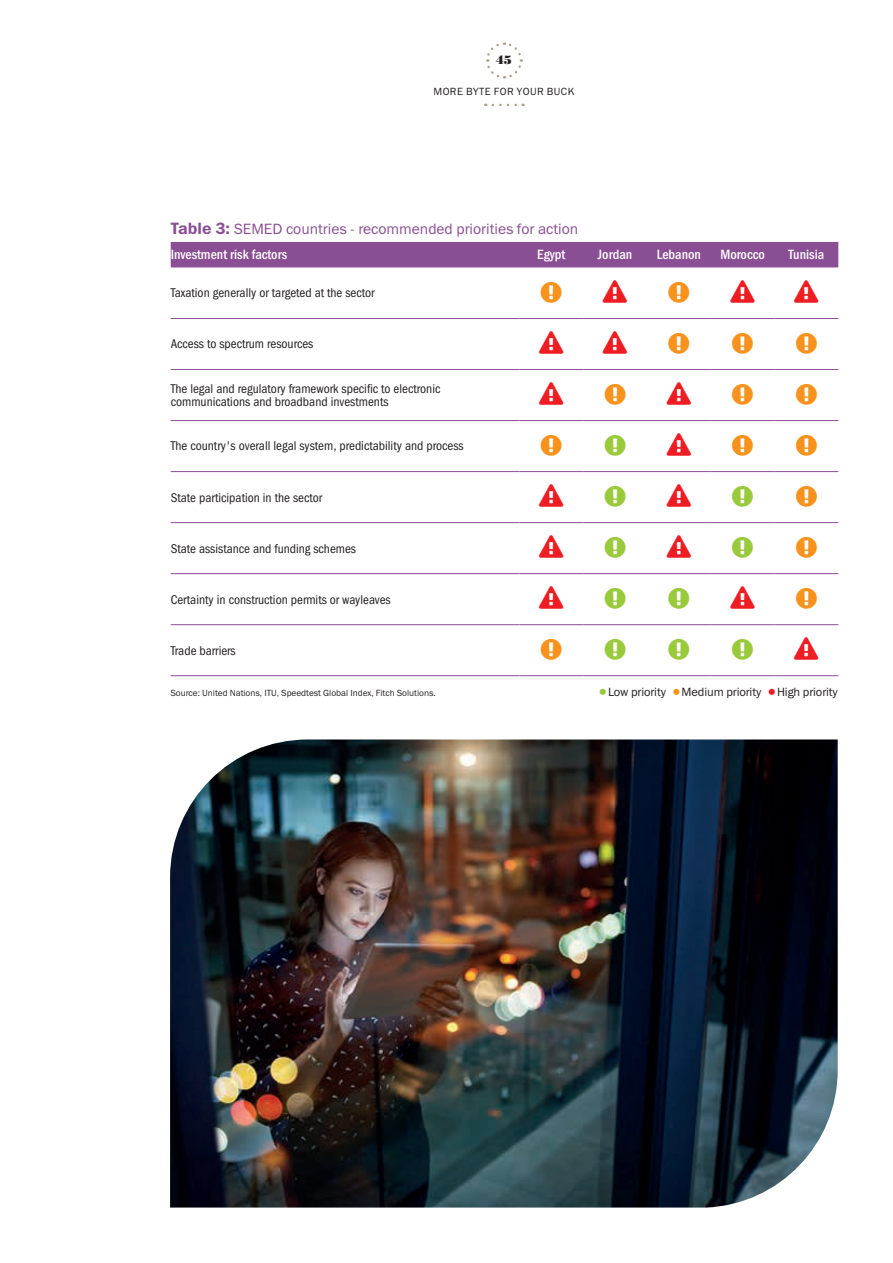
<style>
.page{position:relative;width:893px;height:1263px;background:#fff}
.page>*{position:absolute;margin:0;border:0;box-sizing:border-box;transform-origin:0 0}
.t1{font:15px "Franklin Gothic Book ITC";color:#8a4e94}
.t2{font:13.5px "Franklin Gothic Medi Cond ITC";color:#fff}
.t3{font:12.75px/12.8px "Franklin Gothic Book Cond ITC";color:#231f20}
.t4{font:12px "Franklin Gothic Book ITC";letter-spacing:-.01em;color:#231f20}
.t5{font:12px "Bodoni Poster";color:#231f20}
.t6{font:10.5px "Franklin Gothic Book ITC";letter-spacing:.04em;color:#231f20}
.t7{font:9px "Franklin Gothic Book ITC";color:#231f20}
.s1{font-family:"Franklin Gothic Demi ITC";font-size:16.5px}
.s2{font-size:18px;color:#99ca3b}
.s3{font-size:18px;color:#f7931d}
.s4{font-size:18px;color:#ee1d23}
</style>
<div class="page">
<svg style="left:493px;top:104px;width:31px;height:2px"></svg>
<svg style="left:486px;top:42px;width:37px;height:37px"></svg>
<div style="left:171px;top:242px;width:667px;height:25px;background:#8a4e94"></div>
<hr style="left:171px;top:318px;width:348px;height:1px;background:#8a4e94">
<hr style="left:171px;top:369px;width:348px;height:1px;background:#8a4e94">
<hr style="left:171px;top:420px;width:348px;height:1px;background:#8a4e94">
<hr style="left:171px;top:471px;width:348px;height:1px;background:#8a4e94">
<hr style="left:171px;top:522px;width:348px;height:1px;background:#8a4e94">
<hr style="left:171px;top:573px;width:348px;height:1px;background:#8a4e94">
<hr style="left:171px;top:624px;width:348px;height:1px;background:#8a4e94">
<hr style="left:519px;top:318px;width:64px;height:1px;background:#8a4e94">
<hr style="left:583px;top:318px;width:64px;height:1px;background:#8a4e94">
<hr style="left:647px;top:318px;width:64px;height:1px;background:#8a4e94">
<hr style="left:711px;top:318px;width:63px;height:1px;background:#8a4e94">
<hr style="left:774px;top:318px;width:64px;height:1px;background:#8a4e94">
<hr style="left:519px;top:369px;width:64px;height:1px;background:#8a4e94">
<hr style="left:583px;top:369px;width:64px;height:1px;background:#8a4e94">
<hr style="left:647px;top:369px;width:64px;height:1px;background:#8a4e94">
<hr style="left:711px;top:369px;width:63px;height:1px;background:#8a4e94">
<hr style="left:774px;top:369px;width:64px;height:1px;background:#8a4e94">
<hr style="left:519px;top:420px;width:64px;height:1px;background:#8a4e94">
<hr style="left:583px;top:420px;width:64px;height:1px;background:#8a4e94">
<hr style="left:647px;top:420px;width:64px;height:1px;background:#8a4e94">
<hr style="left:711px;top:420px;width:63px;height:1px;background:#8a4e94">
<hr style="left:774px;top:420px;width:64px;height:1px;background:#8a4e94">
<hr style="left:519px;top:471px;width:64px;height:1px;background:#8a4e94">
<hr style="left:583px;top:471px;width:64px;height:1px;background:#8a4e94">
<hr style="left:647px;top:471px;width:64px;height:1px;background:#8a4e94">
<hr style="left:711px;top:471px;width:63px;height:1px;background:#8a4e94">
<hr style="left:774px;top:471px;width:64px;height:1px;background:#8a4e94">
<hr style="left:519px;top:522px;width:64px;height:1px;background:#8a4e94">
<hr style="left:583px;top:522px;width:64px;height:1px;background:#8a4e94">
<hr style="left:647px;top:522px;width:64px;height:1px;background:#8a4e94">
<hr style="left:711px;top:522px;width:63px;height:1px;background:#8a4e94">
<hr style="left:774px;top:522px;width:64px;height:1px;background:#8a4e94">
<hr style="left:519px;top:573px;width:64px;height:1px;background:#8a4e94">
<hr style="left:583px;top:573px;width:64px;height:1px;background:#8a4e94">
<hr style="left:647px;top:573px;width:64px;height:1px;background:#8a4e94">
<hr style="left:711px;top:573px;width:63px;height:1px;background:#8a4e94">
<hr style="left:774px;top:573px;width:64px;height:1px;background:#8a4e94">
<hr style="left:519px;top:624px;width:64px;height:1px;background:#8a4e94">
<hr style="left:583px;top:624px;width:64px;height:1px;background:#8a4e94">
<hr style="left:647px;top:624px;width:64px;height:1px;background:#8a4e94">
<hr style="left:711px;top:624px;width:63px;height:1px;background:#8a4e94">
<hr style="left:774px;top:624px;width:64px;height:1px;background:#8a4e94">
<hr style="left:171px;top:675px;width:348px;height:1px;background:#8a4e94">
<hr style="left:519px;top:675px;width:64px;height:1px;background:#8a4e94">
<hr style="left:583px;top:675px;width:64px;height:1px;background:#8a4e94">
<hr style="left:647px;top:675px;width:64px;height:1px;background:#8a4e94">
<hr style="left:711px;top:675px;width:63px;height:1px;background:#8a4e94">
<hr style="left:774px;top:675px;width:64px;height:1px;background:#8a4e94">
<img style="left:170px;top:739px;width:668px;height:468px">
<p class="t5" style="left:496px;top:53px;width:18px">45</p>
<p class="t6" style="left:433px;top:85px;width:142px">MORE BYTE FOR YOUR BUCK</p>
<p class="t1" style="left:171px;top:219px;width:409px"><span class="s1">Table 3:</span> SEMED countries - recommended priorities for action</p>
<p class="t2" style="left:171px;top:247px;width:118px">Investment risk factors</p>
<p class="t2" style="left:537px;top:247px;width:30px">Egypt</p>
<p class="t2" style="left:598px;top:247px;width:36px">Jordan</p>
<p class="t2" style="left:657px;top:247px;width:46px">Lebanon</p>
<p class="t2" style="left:720px;top:247px;width:46px">Morocco</p>
<p class="t2" style="left:789px;top:247px;width:37px">Tunisia</p>
<p class="t3" style="left:171px;top:287px;width:205px">Taxation generally or targeted at the sector</p>
<p class="t3" style="left:171px;top:338px;width:144px">Access to spectrum resources</p>
<p class="t3" style="left:171px;top:382px;width:271px">The legal and regulatory framework specific to electronic communications and broadband investments</p>
<p class="t3" style="left:171px;top:440px;width:295px">The country's overall legal system, predictability and process</p>
<p class="t3" style="left:171px;top:491px;width:153px">State participation in the sector</p>
<p class="t3" style="left:171px;top:542px;width:187px">State assistance and funding schemes</p>
<p class="t3" style="left:171px;top:593px;width:222px">Certainty in construction permits or wayleaves</p>
<p class="t3" style="left:171px;top:644px;width:67px">Trade barriers</p>
<p class="t7" style="left:170px;top:687px;width:267px">Source: United Nations, ITU, Speedtest Global Index, Fitch Solutions.</p>
<p class="t4" style="left:598px;top:684px;width:242px"><span class="s2">•</span>Low priority <span class="s3">•</span>Medium priority <span class="s4">•</span>High priority</p>
</div>
